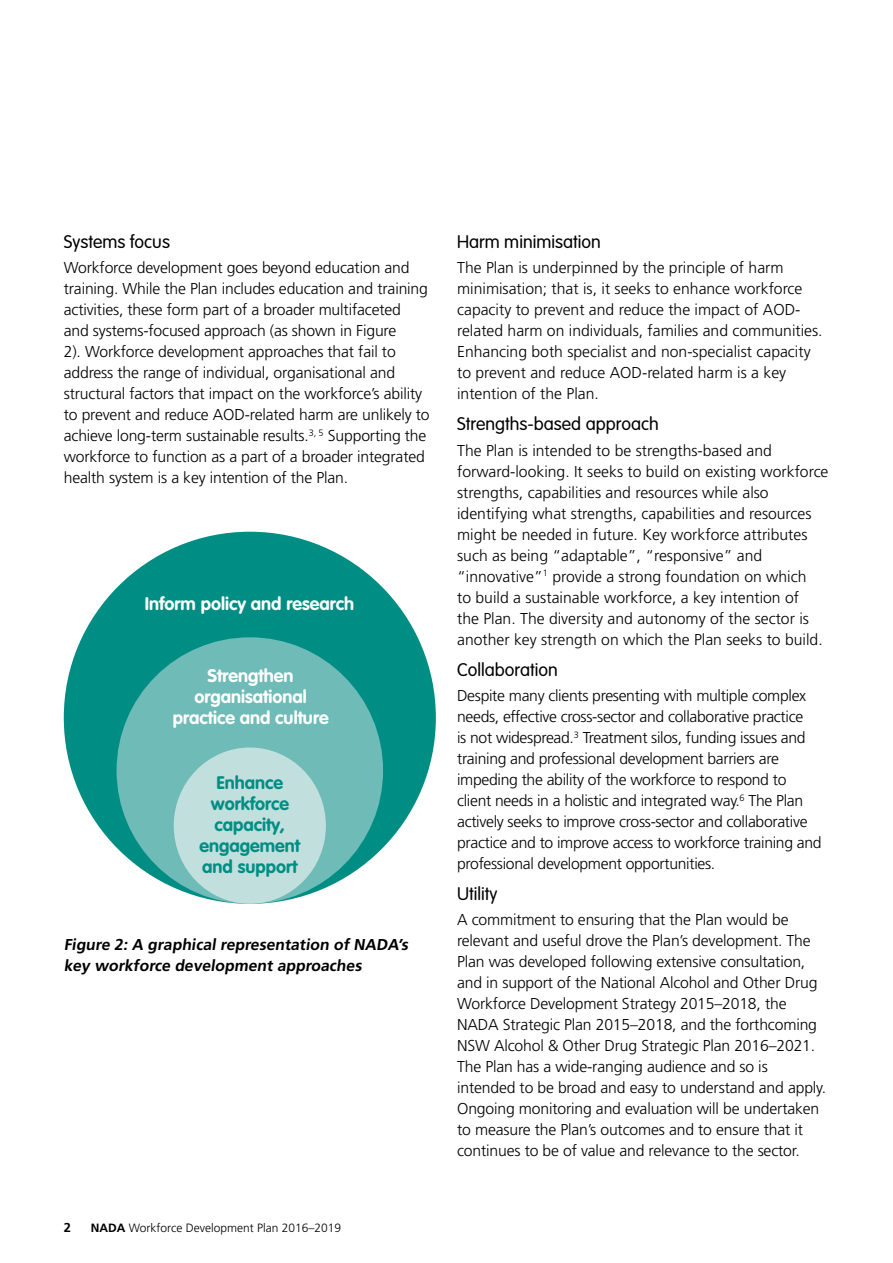
<style>
.page{position:relative;width:893px;height:1263px;background:#fff}
.page>*{position:absolute;margin:0;border:0;box-sizing:border-box;transform-origin:0 0}
.t1{font:300 18px "VAG Rounded";color:#000}
.t2{font:700 18px/21px "VA Gblake";color:#fff;text-align:center}
.t3{font:700 18px/21px "VA Gblake";color:#008e84;text-align:center}
.t4{font:300 15.75px/21px "Frutiger";letter-spacing:-.01em;color:#000}
.t5{font:700 15.75px/21px "Frutiger";color:#000}
.t6{font:700 12.9px "Frutiger";color:#000}
.t7{font:300 12px "Frutiger";color:#000}
.s1{font-weight:700}
</style>
<div class="page">
<div style="left:64px;top:532px;width:372px;height:372px;background:#008e84;border-radius:50%"></div>
<div style="left:117px;top:637px;width:266px;height:267px;background:#6fbbb7;border-radius:50%"></div>
<div style="left:174px;top:747px;width:152px;height:157px;background:#c1dfdc;border-radius:50%"></div>
<p class="t1" style="left:64px;top:231px;width:108px">Systems focus</p>
<p class="t4" style="left:64px;top:257px;width:367px">Workforce development goes beyond education and training. While the Plan includes education and training activities, these form part of a broader multifaceted and systems-focused approach (as shown in Figure<br>2). Workforce development approaches that fail to address the range of individual, organisational and structural factors that impact on the workforce’s ability to prevent and reduce AOD-related harm are unlikely to achieve long-term sustainable results.<sup>3,</sup> <sup>5</sup> Supporting the workforce to function as a part of a broader integrated health system is a key intention of the Plan.</p>
<p class="t2" style="left:145px;top:593px;width:211px">Inform policy and research</p>
<p class="t2" style="left:173px;top:665px;width:157px">Strengthen organisational practice and culture</p>
<p class="t3" style="left:200px;top:771px;width:102px">Enhance workforce capacity, engagement and support</p>
<p class="t5" style="left:64px;top:933px;width:348px">Figure 2: A graphical representation of NADA’s key workforce development approaches</p>
<p class="t6" style="left:64px;top:1220px;width:9px">2</p>
<p class="t7" style="left:91px;top:1221px;width:252px"><span class="s1">NADA</span> Workforce Development Plan 2016–2019</p>
<p class="t1" style="left:457px;top:231px;width:145px">Harm minimisation</p>
<p class="t4" style="left:457px;top:257px;width:367px">The Plan is underpinned by the principle of harm minimisation; that is, it seeks to enhance workforce capacity to prevent and reduce the impact of AOD&shy;related harm on individuals, families and communities.<br>Enhancing both specialist and non-specialist capacity to prevent and reduce AOD-related harm is a key intention of the Plan.</p>
<p class="t1" style="left:457px;top:414px;width:203px">Strengths-based approach</p>
<p class="t4" style="left:457px;top:440px;width:373px">The Plan is intended to be strengths-based and forward-looking. It seeks to build on existing workforce strengths, capabilities and resources while also identifying what strengths, capabilities and resources might be needed in future. Key workforce attributes such as being “adaptable”, “responsive” and “innovative”<sup>1</sup> provide a strong foundation on which<br>to build a sustainable workforce, a key intention of<br>the Plan. The diversity and autonomy of the sector is another key strength on which the Plan seeks to build.</p>
<p class="t1" style="left:457px;top:659px;width:102px">Collaboration</p>
<p class="t4" style="left:457px;top:685px;width:366px">Despite many clients presenting with multiple complex needs, effective cross-sector and collaborative practice<br>is not widespread.<sup>3</sup> Treatment silos, funding issues and training and professional development barriers are impeding the ability of the workforce to respond to client needs in a holistic and integrated way.<sup>6</sup> The Plan actively seeks to improve cross-sector and collaborative practice and to improve access to workforce training and professional development opportunities.</p>
<p class="t1" style="left:457px;top:883px;width:42px">Utility</p>
<p class="t4" style="left:457px;top:909px;width:370px">A commitment to ensuring that the Plan would be relevant and useful drove the Plan’s development. The Plan was developed following extensive consultation, and in support of the National Alcohol and Other Drug Workforce Development Strategy 2015–2018, the NADA Strategic Plan 2015–2018, and the forthcoming NSW Alcohol &amp; Other Drug Strategic Plan 2016–2021.<br>The Plan has a wide-ranging audience and so is intended to be broad and easy to understand and apply.<br>Ongoing monitoring and evaluation will be undertaken to measure the Plan’s outcomes and to ensure that it continues to be of value and relevance to the sector.</p>
</div>
